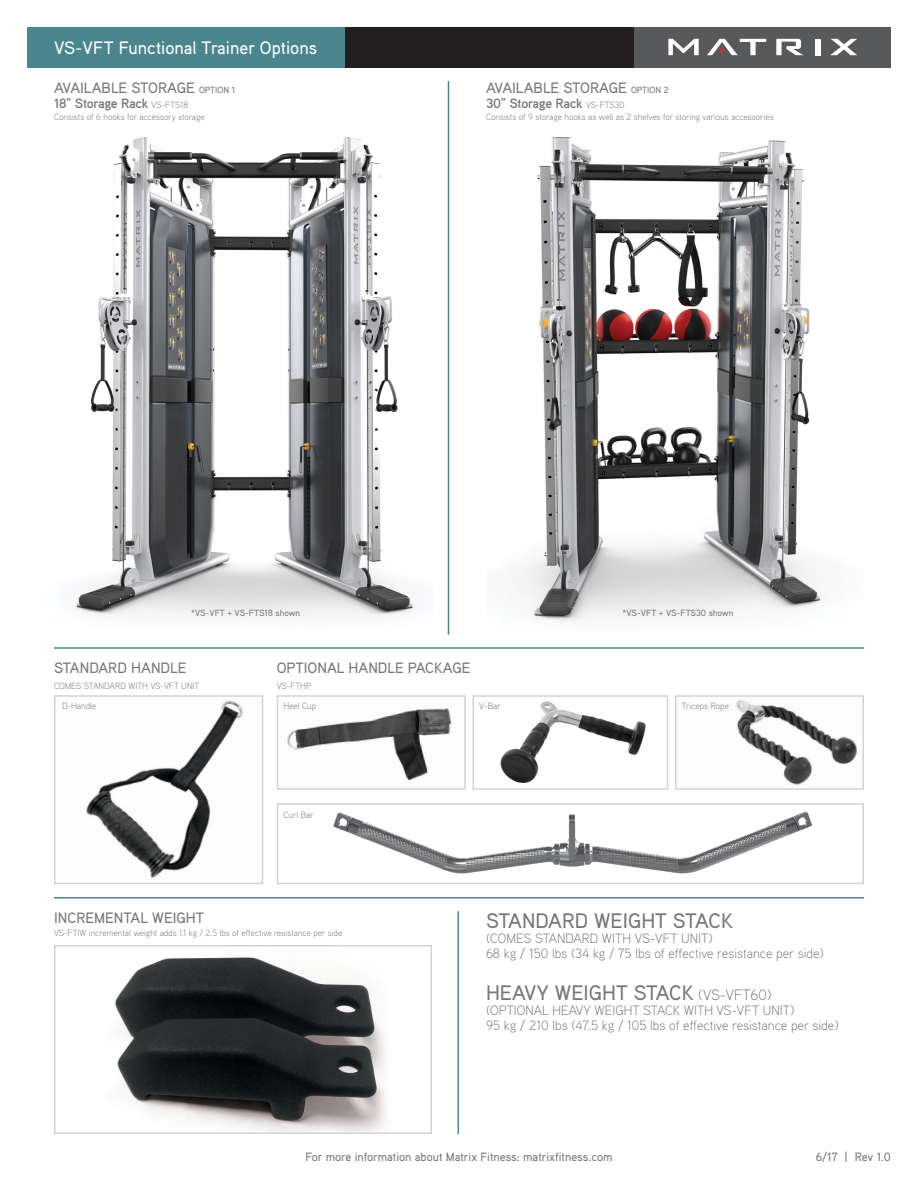
<style>
.page{position:relative;width:918px;height:1188px;background:#fff}
.page>*{position:absolute;margin:0;border:0;box-sizing:border-box;transform-origin:0 0}
.Body_copy{font:500 21px "Aaux Pro OT";color:#77787b}
.t1{font:500 18px "Aaux Pro OT";color:#fff}
.Body_copy-2{font:500 15px "Aaux Pro OT";color:#77787b}
.Body_copy-3{font:300 13.5px "Aaux Pro OT";color:#77787b}
.t2{font:700 13.5px "Aaux Pro OT";letter-spacing:-.025em;color:#77787b}
.t3{font:500 12px "Aaux Pro OT";color:#77787b}
.t4{font:300 9px "Aaux Pro OT";color:#77787b}
.Table_Note{font:500 9px "Aaux Pro OT";color:#77787b}
.s1{font-size:9px}
.s2{font-weight:300;font-size:9px}
.s3{font-weight:300;font-size:15px}
</style>
<div class="page">
<div style="left:27px;top:27px;width:864px;height:41px;background:#231f20"></div>
<div style="left:634px;top:27px;width:257px;height:41px;background:#58595b"></div>
<div style="left:27px;top:27px;width:317px;height:41px;background:#4b868f"></div>
<svg style="left:668px;top:39px;width:31px;height:16px"></svg>
<svg style="left:776px;top:39px;width:27px;height:16px"></svg>
<svg style="left:830px;top:39px;width:27px;height:16px"></svg>
<div style="left:815px;top:39px;width:5px;height:16px;background:#fff"></div>
<svg style="left:707px;top:39px;width:59px;height:16px"></svg>
<img style="left:75px;top:137px;width:338px;height:481px">
<img style="left:86px;top:700px;width:157px;height:178px">
<div style="left:54px;top:695px;width:209px;height:189px;border:2px solid #d1d3d4"></div>
<img style="left:114px;top:957px;width:272px;height:174px">
<div style="left:54px;top:945px;width:378px;height:189px;border:2px solid #d1d3d4"></div>
<img style="left:287px;top:708px;width:165px;height:73px">
<div style="left:277px;top:695px;width:189px;height:95px;border:2px solid #d1d3d4"></div>
<img style="left:500px;top:701px;width:146px;height:82px">
<div style="left:472px;top:695px;width:196px;height:95px;border:2px solid #d1d3d4"></div>
<img style="left:736px;top:700px;width:121px;height:85px">
<div style="left:675px;top:695px;width:189px;height:95px;border:2px solid #d1d3d4"></div>
<img style="left:333px;top:811px;width:479px;height:63px">
<div style="left:277px;top:803px;width:587px;height:81px;border:2px solid #d1d3d4"></div>
<img style="left:512px;top:138px;width:309px;height:483px">
<hr style="left:448px;top:81px;width:1px;height:553px;background:#4b868f">
<hr style="left:458px;top:911px;width:1px;height:223px;background:#4b868f">
<hr style="left:54px;top:647px;width:810px;height:2px;background:#4b868f">
<hr style="left:54px;top:897px;width:810px;height:1px;background:#4b868f">
<h2 class="t1" style="left:54px;top:37px;width:265px">VS-VFT Functional Trainer Options</h2>
<p class="Body_copy-2" style="left:54px;top:78px;width:183px">AVAILABLE STORAGE <span class="s1">OPTION 1</span></p>
<p class="t2" style="left:54px;top:94px;width:136px">18" Storage Rack <span class="s2">VS-FTS18</span></p>
<p class="t4" style="left:54px;top:111px;width:152px">Consists of 6 hooks for accessory storage</p>
<p class="Body_copy-2" style="left:486px;top:78px;width:184px">AVAILABLE STORAGE <span class="s1">OPTION 2</span></p>
<p class="t2" style="left:486px;top:94px;width:140px">30" Storage Rack <span class="s2">VS-FTS30</span></p>
<p class="t4" style="left:486px;top:111px;width:289px">Consists of 9 storage hooks as well as 2 shelves for storing various accessories</p>
<p class="Table_Note" style="left:191px;top:607px;width:111px">*VS-VFT + VS-FTS18 shown</p>
<p class="Table_Note" style="left:622px;top:607px;width:113px">*VS-VFT + VS-FTS30 shown</p>
<p class="Body_copy-2" style="left:54px;top:658px;width:134px">STANDARD HANDLE</p>
<p class="Body_copy-2" style="left:277px;top:658px;width:195px">OPTIONAL HANDLE PACKAGE</p>
<p class="t4" style="left:54px;top:680px;width:147px">COMES STANDARD WITH VS-VFT UNIT</p>
<p class="t4" style="left:277px;top:680px;width:36px">VS-FTHP</p>
<p class="t4" style="left:62px;top:700px;width:36px">D-Handle</p>
<p class="t4" style="left:284px;top:700px;width:34px">Heel Cup</p>
<p class="t4" style="left:479px;top:700px;width:23px">V-Bar</p>
<p class="t4" style="left:682px;top:700px;width:49px">Triceps Rope</p>
<p class="t4" style="left:284px;top:809px;width:32px">Curl Bar</p>
<p class="Body_copy-2" style="left:54px;top:908px;width:152px">INCREMENTAL WEIGHT</p>
<p class="t4" style="left:54px;top:928px;width:290px">VS-FTIW incremental weight adds 1.1 kg / 2.5 lbs of effective resistance per side</p>
<p class="Body_copy" style="left:486px;top:907px;width:249px">STANDARD WEIGHT STACK</p>
<p class="Body_copy-3" style="left:486px;top:929px;width:228px">(COMES STANDARD WITH VS-VFT UNIT)</p>
<p class="Body_copy-3" style="left:486px;top:944px;width:339px">68 kg / 150 lbs (34 kg / 75 lbs of effective resistance per side)</p>
<p class="Body_copy" style="left:486px;top:979px;width:287px">HEAVY WEIGHT STACK <span class="s3">(VS-VFT60)</span></p>
<p class="Body_copy-3" style="left:486px;top:1001px;width:310px">(OPTIONAL HEAVY WEIGHT STACK WITH VS-VFT UNIT)</p>
<p class="Body_copy-3" style="left:486px;top:1016px;width:354px">95 kg / 210 lbs (47.5 kg / 105 lbs of effective resistance per side)</p>
<h3 class="t3" style="left:305px;top:1149px;width:309px">For more information about Matrix Fitness: matrixfitness.com</h3>
<h3 class="t3" style="left:816px;top:1149px;width:77px">6/17 | Rev 1.0</h3>
</div>
